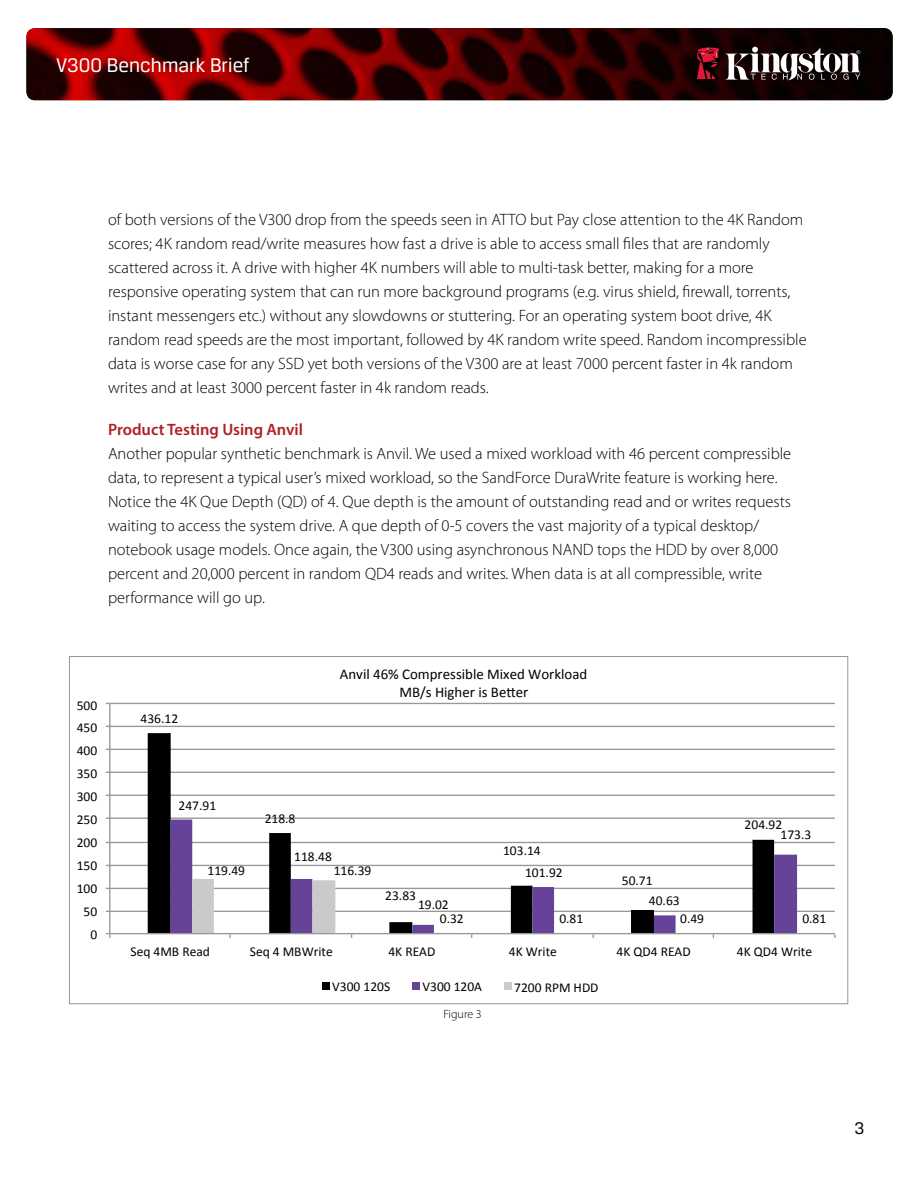
<style>
.page{position:relative;width:918px;height:1188px;background:#fff}
.page>*{position:absolute;margin:0;border:0;box-sizing:border-box;transform-origin:0 0}
.t1{font:21px "Breuer Text";color:#fff}
.t2{font:18px "Breuer Text";color:#000}
.t3{font:300 16.5px/24px "Myriad Pro";color:#000}
.t4{font:600 16.5px "Myriad Pro";color:#af1f24}
.t5{font:14.85px/17.5px "Calibri";color:#000;text-align:center}
.t6{font:13.5px/27.2px "Calibri";color:#000}
.t7{font:300 12px "Myriad Pro";color:#000}
</style>
<div class="page">
<img style="left:26px;top:28px;width:867px;height:72px">
<svg style="left:696px;top:47px;width:165px;height:33px"></svg>
<div style="left:322px;top:982px;width:7px;height:8px;background:#000"></div>
<div style="left:412px;top:982px;width:8px;height:8px;background:#674299"></div>
<div style="left:504px;top:983px;width:7px;height:7px;background:#cacaca"></div>
<hr style="left:110px;top:911px;width:725px;height:1px;background:#989898">
<hr style="left:110px;top:888px;width:725px;height:1px;background:#989898">
<hr style="left:110px;top:865px;width:725px;height:1px;background:#989898">
<hr style="left:110px;top:842px;width:725px;height:1px;background:#989898">
<hr style="left:110px;top:818px;width:725px;height:1px;background:#989898">
<hr style="left:110px;top:795px;width:725px;height:1px;background:#989898">
<hr style="left:110px;top:772px;width:725px;height:1px;background:#989898">
<hr style="left:110px;top:749px;width:725px;height:1px;background:#989898">
<hr style="left:110px;top:726px;width:725px;height:1px;background:#989898">
<hr style="left:110px;top:703px;width:725px;height:1px;background:#989898">
<svg style="left:148px;top:733px;width:626px;height:200px"></svg>
<svg style="left:171px;top:820px;width:626px;height:113px"></svg>
<hr style="left:109px;top:704px;width:1px;height:230px;background:#989898">
<hr style="left:110px;top:933px;width:725px;height:1px;background:#989898">
<svg style="left:106px;top:933px;width:5px;height:5px"></svg>
<svg style="left:192px;top:879px;width:627px;height:59px"></svg>
<p class="t1" style="left:56px;top:53px;width:195px">V300 Benchmark Brief</p>
<p class="t3" style="left:108px;top:207px;width:700px">of both versions of the V300 drop from the speeds seen in ATTO but Pay close attention to the 4K Random scores; 4K random read/write measures how fast a drive is able to access small files that are randomly scattered across it. A drive with higher 4K numbers will able to multi-task better, making for a more responsive operating system that can run more background programs (e.g. virus shield, firewall, torrents, instant messengers etc.) without any slowdowns or stuttering. For an operating system boot drive, 4K random read speeds are the most important, followed by 4K random write speed. Random incompressible data is worse case for any SSD yet both versions of the V300 are at least 7000 percent faster in 4k random writes and at least 3000 percent faster in 4k random reads.</p>
<p class="t4" style="left:108px;top:419px;width:197px">Product Testing Using Anvil</p>
<p class="t3" style="left:108px;top:441px;width:685px">Another popular synthetic benchmark is Anvil. We used a mixed workload with 46 percent compressible data, to represent a typical user’s mixed workload, so the SandForce DuraWrite feature is working here.<br>Notice the 4K Que Depth (QD) of 4. Que depth is the amount of outstanding read and or writes requests waiting to access the system drive. A que depth of 0-5 covers the vast majority of a typical desktop/ notebook usage models. Once again, the V300 using asynchronous NAND tops the HDD by over 8,000 percent and 20,000 percent in random QD4 reads and writes. When data is at all compressible, write performance will go up.</p>
<p class="t6" style="left:77px;top:692px;width:22px">500</p>
<p class="t6" style="left:77px;top:714px;width:22px">450</p>
<p class="t6" style="left:77px;top:737px;width:22px">400</p>
<p class="t6" style="left:77px;top:760px;width:22px">350</p>
<p class="t6" style="left:77px;top:783px;width:22px">300</p>
<p class="t6" style="left:77px;top:806px;width:22px">250</p>
<p class="t6" style="left:77px;top:829px;width:22px">200</p>
<p class="t6" style="left:77px;top:852px;width:22px">150</p>
<p class="t6" style="left:77px;top:875px;width:22px">100</p>
<p class="t6" style="left:84px;top:898px;width:15px">50</p>
<p class="t6" style="left:90px;top:921px;width:8px">0</p>
<p class="t6" style="left:141px;top:705px;width:39px">436.12</p>
<p class="t6" style="left:179px;top:792px;width:39px">247.91</p>
<p class="t5" style="left:340px;top:666px;width:249px">Anvil 46% Compressible Mixed Workload<br>MB/s Higher is BePer</p>
<p class="t6" style="left:265px;top:805px;width:32px">218.8</p>
<p class="t6" style="left:294px;top:843px;width:39px">118.48</p>
<p class="t6" style="left:503px;top:837px;width:39px">103.14</p>
<p class="t6" style="left:208px;top:857px;width:39px">119.49</p>
<p class="t6" style="left:334px;top:857px;width:39px">116.39</p>
<p class="t6" style="left:385px;top:882px;width:32px">23.83</p>
<p class="t6" style="left:418px;top:891px;width:32px">19.02</p>
<p class="t6" style="left:525px;top:859px;width:39px">101.92</p>
<p class="t6" style="left:622px;top:867px;width:32px">50.71</p>
<p class="t6" style="left:649px;top:887px;width:32px">40.63</p>
<p class="t6" style="left:745px;top:811px;width:39px">204.92</p>
<p class="t6" style="left:781px;top:821px;width:32px">173.3</p>
<p class="t6" style="left:440px;top:905px;width:25px">0.32</p>
<p class="t6" style="left:559px;top:905px;width:25px">0.81</p>
<p class="t6" style="left:680px;top:905px;width:25px">0.49</p>
<p class="t6" style="left:802px;top:905px;width:25px">0.81</p>
<p class="t6" style="left:131px;top:938px;width:81px">Seq 4MB Read</p>
<p class="t6" style="left:250px;top:938px;width:84px">Seq 4 MBWrite</p>
<p class="t6" style="left:388px;top:938px;width:48px">4K READ</p>
<p class="t6" style="left:509px;top:938px;width:49px">4K Write</p>
<p class="t6" style="left:616px;top:938px;width:76px">4K QD4 READ</p>
<p class="t6" style="left:737px;top:938px;width:77px">4K QD4 Write</p>
<p class="t6" style="left:514px;top:946px;width:86px">V300 120A<br>7200 RPM HDD</p>
<p class="t6" style="left:332px;top:973px;width:59px">V300 120S</p>
<p class="t6" style="left:423px;top:973px;width:61px">V300 120A</p>
<p class="t7" style="left:443px;top:1006px;width:40px">Figure 3</p>
<p class="t2" style="left:855px;top:1119px;width:11px">3</p>
</div>
